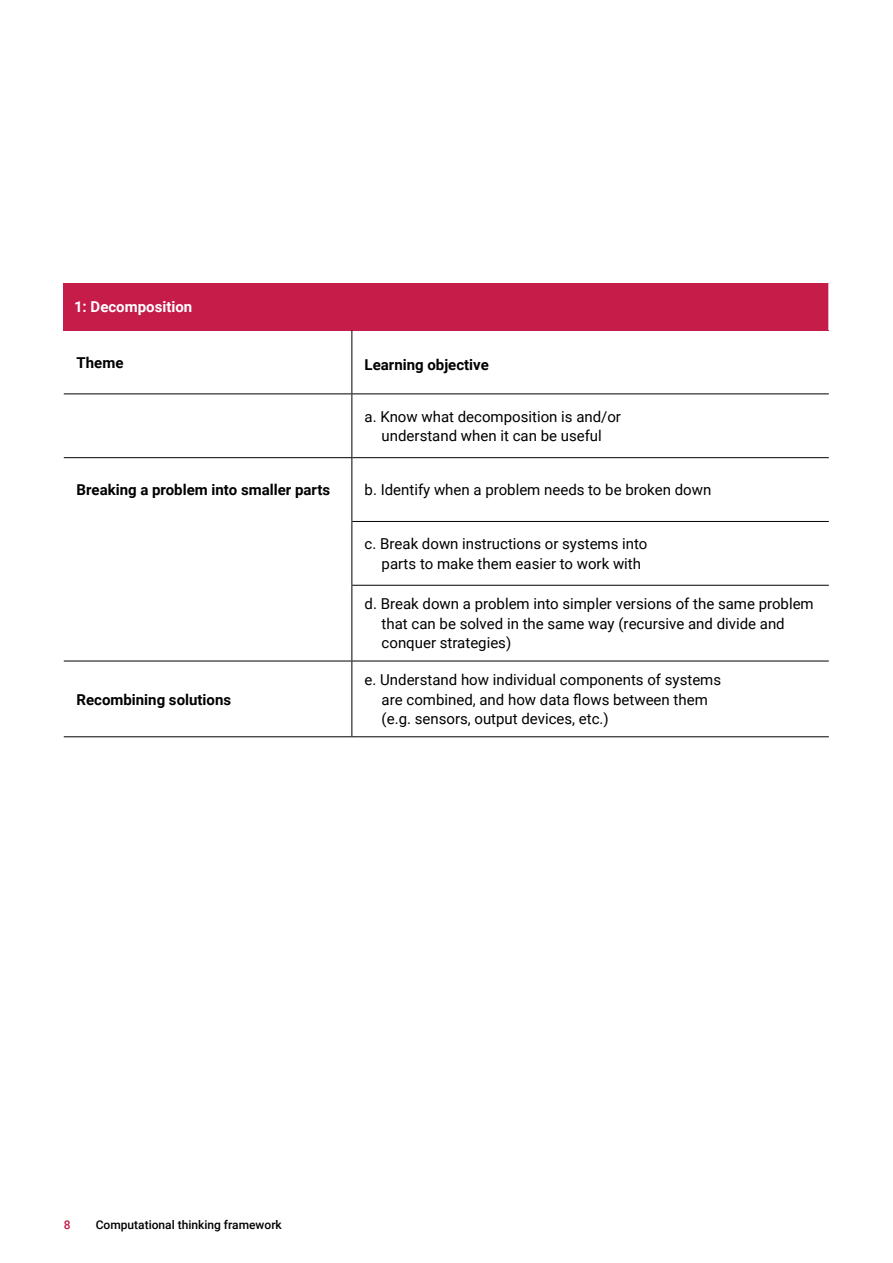
<style>
.page{position:relative;width:893px;height:1263px;background:#fff}
.page>*{position:absolute;margin:0;border:0;box-sizing:border-box;transform-origin:0 0}
.t1{font:15px/19.5px "Roboto";color:#000}
.t2{font:700 15px "Roboto";color:#000}
.t3{font:700 15px "Roboto";color:#fff}
.t4{font:500 12px "Roboto";color:#000}
.t5{font:500 12px "Roboto";color:#c51c4a}
</style>
<div class="page">
<div style="left:64px;top:283px;width:765px;height:47px;background:#c51c4a"></div>
<svg style="left:64px;top:394px;width:765px;height:342px"></svg>
<hr style="left:64px;top:393px;width:288px;height:1px;background:#000">
<hr style="left:352px;top:393px;width:477px;height:1px;background:#000">
<hr style="left:351px;top:330px;width:1px;height:63px;background:#000">
<hr style="left:351px;top:394px;width:1px;height:63px;background:#000">
<hr style="left:351px;top:458px;width:1px;height:63px;background:#000">
<hr style="left:351px;top:521px;width:1px;height:64px;background:#000">
<hr style="left:351px;top:585px;width:1px;height:76px;background:#000">
<hr style="left:351px;top:661px;width:1px;height:75px;background:#000">
<hr style="left:64px;top:457px;width:288px;height:1px;background:#000">
<hr style="left:64px;top:736px;width:288px;height:1px;background:#000">
<hr style="left:352px;top:736px;width:477px;height:1px;background:#000">
<hr style="left:828px;top:283px;width:1px;height:47px;background:#fff">
<hr style="left:352px;top:457px;width:477px;height:1px;background:#020203">
<hr style="left:352px;top:521px;width:477px;height:1px;background:#020203">
<hr style="left:352px;top:585px;width:477px;height:1px;background:#020203">
<hr style="left:64px;top:661px;width:288px;height:1px;background:#020203">
<hr style="left:352px;top:661px;width:477px;height:1px;background:#020203">
<p class="t3" style="left:74px;top:296px;width:120px">1: Decomposition</p>
<p class="t2" style="left:77px;top:352px;width:48px">Theme</p>
<p class="t2" style="left:365px;top:354px;width:126px">Learning objective</p>
<p class="t1" style="left:365px;top:406px;width:258px;text-align:center">a. Know what decomposition is and/or understand when it can be useful</p>
<p class="t2" style="left:77px;top:479px;width:255px">Breaking a problem into smaller parts</p>
<p class="t1" style="left:365px;top:480px;width:348px">b. Identify when a problem needs to be broken down</p>
<p class="t1" style="left:382px;top:534px;width:267px;text-indent:-17px">c. Break down instructions or systems into parts to make them easier to work with</p>
<p class="t1" style="left:382px;top:594px;width:434px;text-indent:-17px">d. Break down a problem into simpler versions of the same problem that can be solved in the same way (recursive and divide and conquer strategies)</p>
<p class="t2" style="left:77px;top:689px;width:156px">Recombining solutions</p>
<p class="t1" style="left:382px;top:669px;width:341px;text-indent:-17px">e. Understand how individual components of systems are combined, and how data flows between them (e.g. sensors, output devices, etc.)</p>
<p class="t5" style="left:64px;top:1217px;width:8px">8</p>
<p class="t4" style="left:96px;top:1217px;width:188px">Computational thinking framework</p>
</div>
